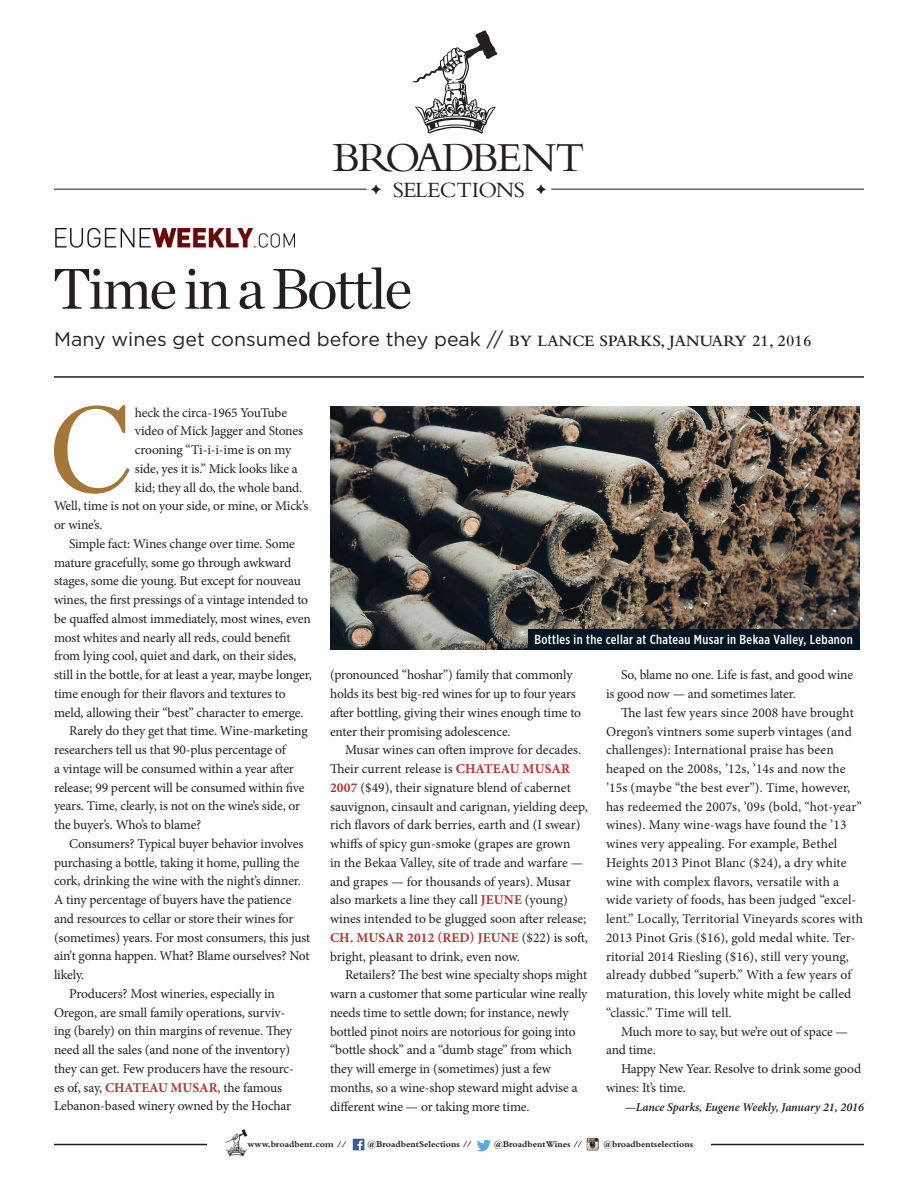
<style>
.page{position:relative;width:918px;height:1188px;background:#fff}
.page>*{position:absolute;margin:0;border:0;box-sizing:border-box;transform-origin:0 0}
.t1{font:124.05px "Chronicle Deck";color:#a27737}
.wine{font:58.5px "Chronicle Deck";letter-spacing:-.04em;color:#231f20}
.t2{font:43.05px "Bembo";letter-spacing:-.05em;color:#231f20}
.t3{font:22.8px "Bembo";letter-spacing:-.035em;color:#231f20}
.BBENTcopy{font:19.5px "Gotham";color:#231f20}
.t4{font:13.5px/18.8px "Minion Pro";letter-spacing:-.01em;color:#231f20}
.t5{font:13.5px/18.8px "Minion Pro";letter-spacing:.01em;color:#231f20}
.captionBox{font:500 13.2px "Gotham X Narrow";letter-spacing:.025em;color:#fff}
.t6{font:italic 600 12px "Minion Pro";letter-spacing:-.005em;color:#231f20}
.t7{font:700 9.15px "Bembo";color:#231f20}
.s1{font-family:"Bembo";font-weight:600;font-size:16.5px}
.s2{font-weight:700;color:#b53232}
</style>
<div class="page">
<hr style="left:54px;top:189px;width:313px;height:1px;background:#231f20">
<hr style="left:551px;top:189px;width:313px;height:1px;background:#231f20">
<svg style="left:412px;top:31px;width:85px;height:103px"></svg>
<hr style="left:54px;top:376px;width:810px;height:2px;background:#231f20">
<hr style="left:54px;top:1144px;width:153px;height:1px;background:#231f20">
<hr style="left:711px;top:1144px;width:153px;height:1px;background:#231f20">
<img style="left:55px;top:227px;width:240px;height:21px">
<img style="left:330px;top:407px;width:529px;height:243px">
<div style="left:528px;top:629px;width:331px;height:21px;background:#011622"></div>
<svg style="left:225px;top:1129px;width:22px;height:27px"></svg>
<div style="left:353px;top:1139px;width:11px;height:11px;background:#3c5a99"></div>
<svg style="left:357px;top:1141px;width:6px;height:9px"></svg>
<svg style="left:477px;top:1140px;width:14px;height:11px"></svg>
<svg style="left:586px;top:1138px;width:13px;height:12px"></svg>
<p class="t2" style="left:333px;top:133px;width:253px">BROADBENT</p>
<p class="t3" style="left:371px;top:177px;width:156px">✦ SELECTIONS</p>
<p class="wine" style="left:52px;top:253px;width:361px">Time in a Bottle</p>
<p class="BBENTcopy" style="left:54px;top:326px;width:759px">Many wines get consumed before they peak // <span class="s1">BY LANCE SPARKS, JANUARY 21, 2016</span></p>
<p class="t1" style="left:48px;top:373px;width:87px">C</p>
<p class="t4" style="left:135px;top:403px;width:154px">heck the circa-1965 YouTube</p>
<p class="t4" style="left:135px;top:422px;width:170px">video of Mick Jagger and Stones</p>
<p class="t4" style="left:135px;top:440px;width:158px">crooning “Ti-i-i-ime is on my</p>
<p class="t4" style="left:135px;top:459px;width:164px">side, yes it is.” Mick looks like a</p>
<p class="t4" style="left:135px;top:478px;width:169px">kid; they all do, the whole band.</p>
<p class="t4" style="left:54px;top:497px;width:256px">Well, time is not on your side, or mine, or Mick’s</p>
<p class="t4" style="left:54px;top:515px;width:50px">or wine’s.</p>
<p class="t4" style="left:54px;top:534px;width:259px;text-indent:15px">Simple fact: Wines change over time. Some mature gracefully, some go through awkward stages, some die young. But except for nouveau wines, the first pressings of a vintage intended to be quaffed almost immediately, most wines, even most whites and nearly all reds, could benefit from lying cool, quiet and dark, on their sides, still in the bottle, for at least a year, maybe longer, time enough for their flavors and textures to meld, allowing their “best” character to emerge.</p>
<p class="t4" style="left:54px;top:722px;width:255px;text-indent:15px">Rarely do they get that time. Wine-marketing researchers tell us that 90-plus percentage of<br>a vintage will be consumed within a year after release; 99 percent will be consumed within five years. Time, clearly, is not on the wine’s side, or the buyer’s. Who’s to blame?</p>
<p class="t4" style="left:54px;top:834px;width:258px;text-indent:15px">Consumers? Typical buyer behavior involves purchasing a bottle, taking it home, pulling the cork, drinking the wine with the night’s dinner.<br>A tiny percentage of buyers have the patience and resources to cellar or store their wines for (sometimes) years. For most consumers, this just ain’t gonna happen. What? Blame ourselves? Not likely.</p>
<p class="t4" style="left:54px;top:984px;width:241px;text-indent:15px">Producers? Most wineries, especially in Oregon, are small family operations, surviv&shy;ing (barely) on thin margins of revenue. They need all the sales (and none of the inventory) they can get. Few producers have the resourc&shy;es of, say, <span class="s2">CHATEAU MUSAR</span>, the famous Lebanon-based winery owned by the Hochar</p>
<p class="captionBox" style="left:534px;top:631px;width:320px">Bottles in the cellar at Chateau Musar in Bekaa Valley, Lebanon</p>
<p class="t4" style="left:330px;top:666px;width:253px">(pronounced “hoshar”) family that commonly holds its best big-red wines for up to four years after bottling, giving their wines enough time to enter their promising adolescence.</p>
<p class="t4" style="left:330px;top:741px;width:260px;text-indent:15px">Musar wines can often improve for decades.<br>Their current release is <span class="s2">CHATEAU MUSAR 2007</span> ($49), their signature blend of cabernet sauvignon, cinsault and carignan, yielding deep, rich flavors of dark berries, earth and (I swear) whiffs of spicy gun-smoke (grapes are grown<br>in the Bekaa Valley, site of trade and warfare — and grapes — for thousands of years). Musar also markets a line they call <span class="s2">JEUNE</span> (young) wines intended to be glugged soon after release; <span class="s2">CH. MUSAR 2012 (RED) JEUNE</span> ($22) is soft, bright, pleasant to drink, even now.</p>
<p class="t4" style="left:330px;top:966px;width:259px;text-indent:15px">Retailers? The best wine specialty shops might warn a customer that some particular wine really needs time to settle down; for instance, newly bottled pinot noirs are notorious for going into “bottle shock” and a “dumb stage” from which they will emerge in (sometimes) just a few months, so a wine-shop steward might advise a different wine — or taking more time.</p>
<p class="t4" style="left:606px;top:666px;width:249px;text-indent:15px">So, blame no one. Life is fast, and good wine is good now — and sometimes later.</p>
<p class="t5" style="left:606px;top:703px;width:259px;text-indent:15px">The last few years since 2008 have brought Oregon’s vintners some superb vintages (and challenges): International praise has been heaped on the 2008s, ’12s, ’14s and now the ’15s (maybe “the best ever”). Time, however, has redeemed the 2007s, ’09s (bold, “hot-year” wines). Many wine-wags have found the ’13 wines very appealing. For example, Bethel Heights 2013 Pinot Blanc ($24), a dry white wine with complex flavors, versatile with a wide variety of foods, has been judged “excel&shy;lent.” Locally, Territorial Vineyards scores with 2013 Pinot Gris ($16), gold medal white. Ter&shy;ritorial 2014 Riesling ($16), still very young, already dubbed “superb.” With a few years of maturation, this lovely white might be called “classic.” Time will tell.</p>
<p class="t4" style="left:606px;top:1022px;width:244px;text-indent:15px">Much more to say, but we’re out of space — and time.</p>
<p class="t4" style="left:606px;top:1060px;width:257px;text-indent:15px">Happy New Year. Resolve to drink some good wines: It’s time.</p>
<p class="t6" style="left:625px;top:1098px;width:241px">—Lance Sparks, Eugene Weekly, January 21, 2016</p>
<p class="t7" style="left:247px;top:1139px;width:101px">www.broadbent.com //</p>
<p class="t7" style="left:367px;top:1139px;width:106px">@BroadbentSelections //</p>
<p class="t7" style="left:494px;top:1139px;width:90px">@BroadbentWines //</p>
<p class="t7" style="left:604px;top:1139px;width:91px">@broadbentselections</p>
</div>
